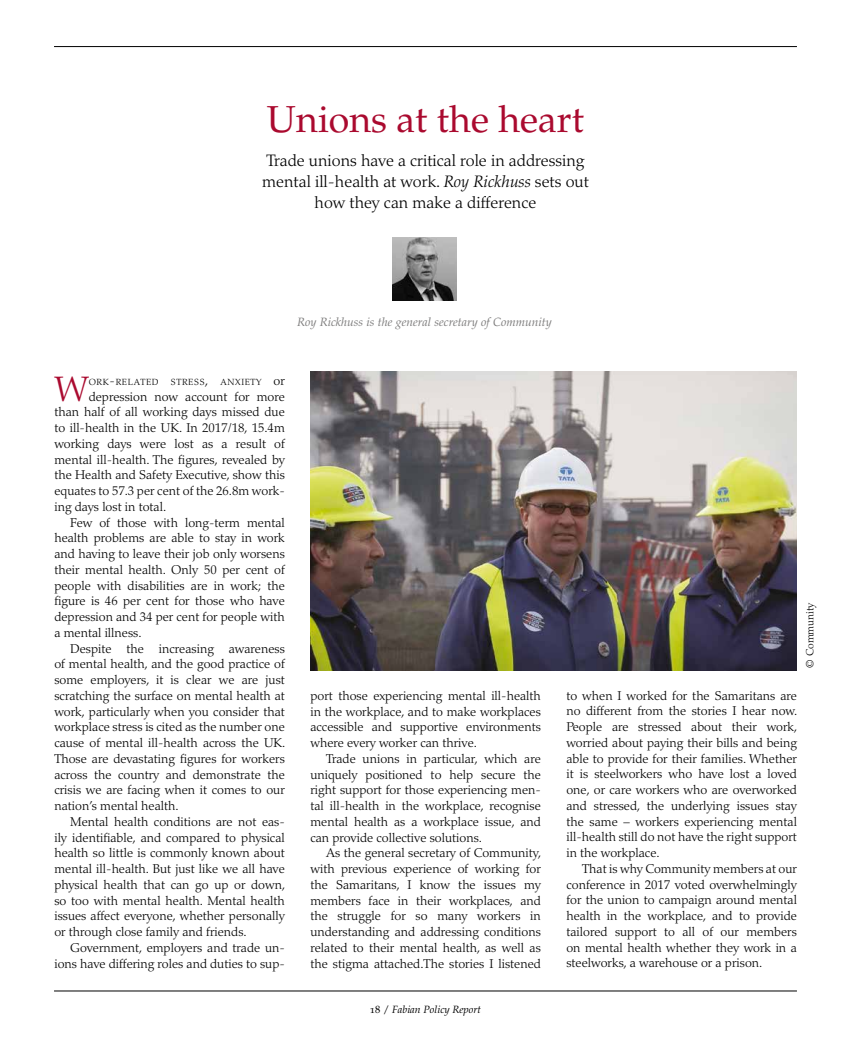
<style>
.page{position:relative;width:851px;height:1042px;background:#fff}
.page>*{position:absolute;margin:0;border:0;box-sizing:border-box;transform-origin:0 0}
.t1{font:37.5px "Palatino LT Std";color:#aa0a2f}
.t2{font:300 35.25px "Palatino LT Std";color:#aa0a2f}
.t3{font:300 16.5px/21px "Palatino LT Std";color:#000;text-align:center}
.t4{font:300 12.75px/15.8px "Palatino LT Std";color:#000;text-align:justify}
.t5{font:italic 12px "Palatino LT Std";color:#7c7b7b}
.t6{font:italic 10.5px "Palatino LT Std";color:#000}
.t7{font:300 10.5px "Palatino LT Std";color:#000}
.t8{font:300 8.85px "Palatino LT Std";letter-spacing:.07em;color:#000}
.s1{font-style:italic}
.s2{font-size:12.75px}
.s3{font-style:normal}
</style>
<div class="page">
<hr style="left:54px;top:46px;width:742px;height:1px;background:#000">
<hr style="left:54px;top:990px;width:742px;height:1px;background:#000">
<img style="left:392px;top:237px;width:64px;height:64px">
<img style="left:310px;top:371px;width:486px;height:299px">
<h1 class="t1" style="left:267px;top:98px;width:318px">Unions at the heart</h1>
<p class="t3" style="left:262px;top:150px;width:328px">Trade unions have a critical role in addressing mental ill-health at work. <span class="s1">Roy Rickhuss</span> sets out how they can make a difference</p>
<p class="t5" style="left:297px;top:315px;width:256px">Roy Rickhuss is the general secretary of Community</p>
<h2 class="t2" style="left:55px;top:368px;width:35px">W</h2>
<p class="t8" style="left:89px;top:377px;width:72px">ORK<span class="s2">-</span>RELATED</p>
<p class="t8" style="left:171px;top:377px;width:115px">STRESS<span class="s2">,</span> ANXIETY <span class="s2">or</span></p>
<p class="t4" style="left:54px;top:389px;width:232px;text-indent:34px">depression now account for more than half of all working days missed due to ill-health in the UK. In 2017/18, 15.4m working days were lost as a result of mental ill-health. The figures, revealed by the Health and Safety Executive, show this equates to 57.3 per cent of the 26.8m work&shy;ing days lost in total.</p>
<p class="t4" style="left:54px;top:514px;width:232px;text-indent:16px">Few of those with long-term mental health problems are able to stay in work and having to leave their job only worsens their mental health. Only 50 per cent of people with disabilities are in work; the figure is 46 per cent for those who have depression and 34 per cent for people with a mental illness.</p>
<p class="t4" style="left:54px;top:640px;width:232px;text-indent:16px">Despite the increasing awareness of mental health, and the good practice of some employers, it is clear we are just scratching the surface on mental health at work, particularly when you consider that workplace stress is cited as the number one cause of mental ill-health across the UK.<br>Those are devastating figures for workers across the country and demonstrate the crisis we are facing when it comes to our nation’s mental health.</p>
<p class="t4" style="left:54px;top:814px;width:232px;text-indent:16px">Mental health conditions are not eas&shy;ily identifiable, and compared to physical health so little is commonly known about mental ill-health. But just like we all have physical health that can go up or down, so too with mental health. Mental health issues affect everyone, whether personally or through close family and friends.</p>
<p class="t4" style="left:54px;top:940px;width:232px;text-align:right">Government, employers and trade un&shy;ions have differing roles and duties to sup-</p>
<p class="t4" style="left:310px;top:688px;width:232px">port those experiencing mental ill-health in the workplace, and to make workplaces accessible and supportive environments where every worker can thrive.</p>
<p class="t4" style="left:310px;top:751px;width:232px;text-indent:16px">Trade unions in particular, which are uniquely positioned to help secure the right support for those experiencing men&shy;tal ill-health in the workplace, recognise mental health as a workplace issue, and can provide collective solutions.</p>
<p class="t4" style="left:310px;top:845px;width:232px;text-indent:16px">As the general secretary of Community, with previous experience of working for the Samaritans, I know the issues my members face in their workplaces, and the struggle for so many workers in understanding and addressing conditions related to their mental health, as well as the stigma attached.The stories I listened</p>
<p class="t6" style="left:370px;top:1004px;width:113px"><span class="s3">18 /</span> Fabian Policy Report</p>
<p class="t7" style="left:803px;top:667px;width:66px;rotate:-90deg">© Community</p>
<p class="t4" style="left:566px;top:688px;width:232px">to when I worked for the Samaritans are no different from the stories I hear now.<br>People are stressed about their work, worried about paying their bills and being able to provide for their families. Whether it is steelworkers who have lost a loved one, or care workers who are overworked and stressed, the underlying issues stay the same – workers experiencing mental ill-health still do not have the right support in the workplace.</p>
<p class="t4" style="left:566px;top:861px;width:232px;text-indent:16px">That is why Community members at our conference in 2017 voted overwhelmingly for the union to campaign around mental health in the workplace, and to provide tailored support to all of our members on mental health whether they work in a steelworks, a warehouse or a prison.</p>
</div>
